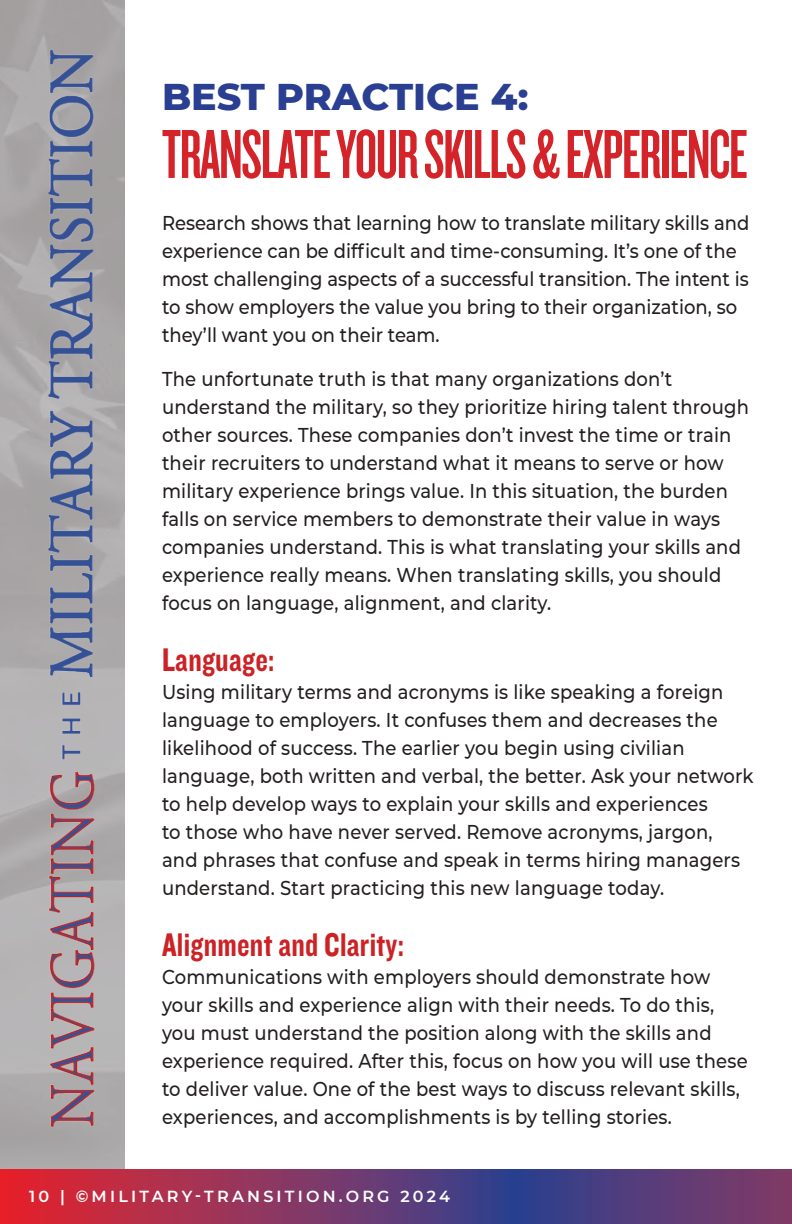
<style>
.page{position:relative;width:792px;height:1224px;background:#fff}
.page>*{position:absolute;margin:0;border:0;box-sizing:border-box;transform-origin:0 0}
.t1{font:72px "Knockout HTF47 Bantamweight";letter-spacing:-.02em;color:#d42429}
.t2{font:800 38px "Montserrat";color:#2a3f91}
.t3{font:34px "Knockout HTF50 Welterweight";letter-spacing:.01em;color:#cc2225;scale:.9 1}
.t4{font:500 20px/28px "Montserrat";letter-spacing:.01em;color:#241f1f;scale:.9 1}
.t5{font:600 16px "Montserrat";letter-spacing:.2em;color:#fff}
</style>
<div class="page">
<img style="left:0;top:0;width:124px;height:1170px">
<svg style="left:0;top:1170px;width:792px;height:54px;background:#7b3767"></svg>
<h2 class="t2" style="left:162px;top:69px;width:368px">BEST PRACTICE 4:</h2>
<h1 class="t1" style="left:162px;top:118px;width:587px">TRANSLATE YOUR SKILLS &amp; EXPERIENCE</h1>
<p class="t4" style="left:162px;top:208px;width:654px">Research shows that learning how to translate military skills and experience can be difficult and time-consuming. It’s one of the most challenging aspects of a successful transition. The intent is to show employers the value you bring to their organization, so they’ll want you on their team.</p>
<p class="t4" style="left:162px;top:364px;width:654px">The unfortunate truth is that many organizations don’t understand the military, so they prioritize hiring talent through other sources. These companies don’t invest the time or train their recruiters to understand what it means to serve or how military experience brings value. In this situation, the burden falls on service members to demonstrate their value in ways companies understand. This is what translating your skills and experience really means. When translating skills, you should focus on language, alignment, and clarity.</p>
<h3 class="t3" style="left:162px;top:642px;width:126px">Language:</h3>
<p class="t4" style="left:162px;top:677px;width:659px">Using military terms and acronyms is like speaking a foreign language to employers. It confuses them and decreases the likelihood of success. The earlier you begin using civilian language, both written and verbal, the better. Ask your network to help develop ways to explain your skills and experiences<br>to those who have never served. Remove acronyms, jargon,<br>and phrases that confuse and speak in terms hiring managers understand. Start practicing this new language today.</p>
<h3 class="t3" style="left:162px;top:927px;width:270px">Alignment and Clarity:</h3>
<p class="t4" style="left:162px;top:962px;width:652px">Communications with employers should demonstrate how your skills and experience align with their needs. To do this, you must understand the position along with the skills and experience required. After this, focus on how you will use these to deliver value. One of the best ways to discuss relevant skills, experiences, and accomplishments is by telling stories.</p>
<p class="t5" style="left:29px;top:1185px;width:422px">10 | ©MILITARY-TRANSITION.ORG 2024</p>
</div>
